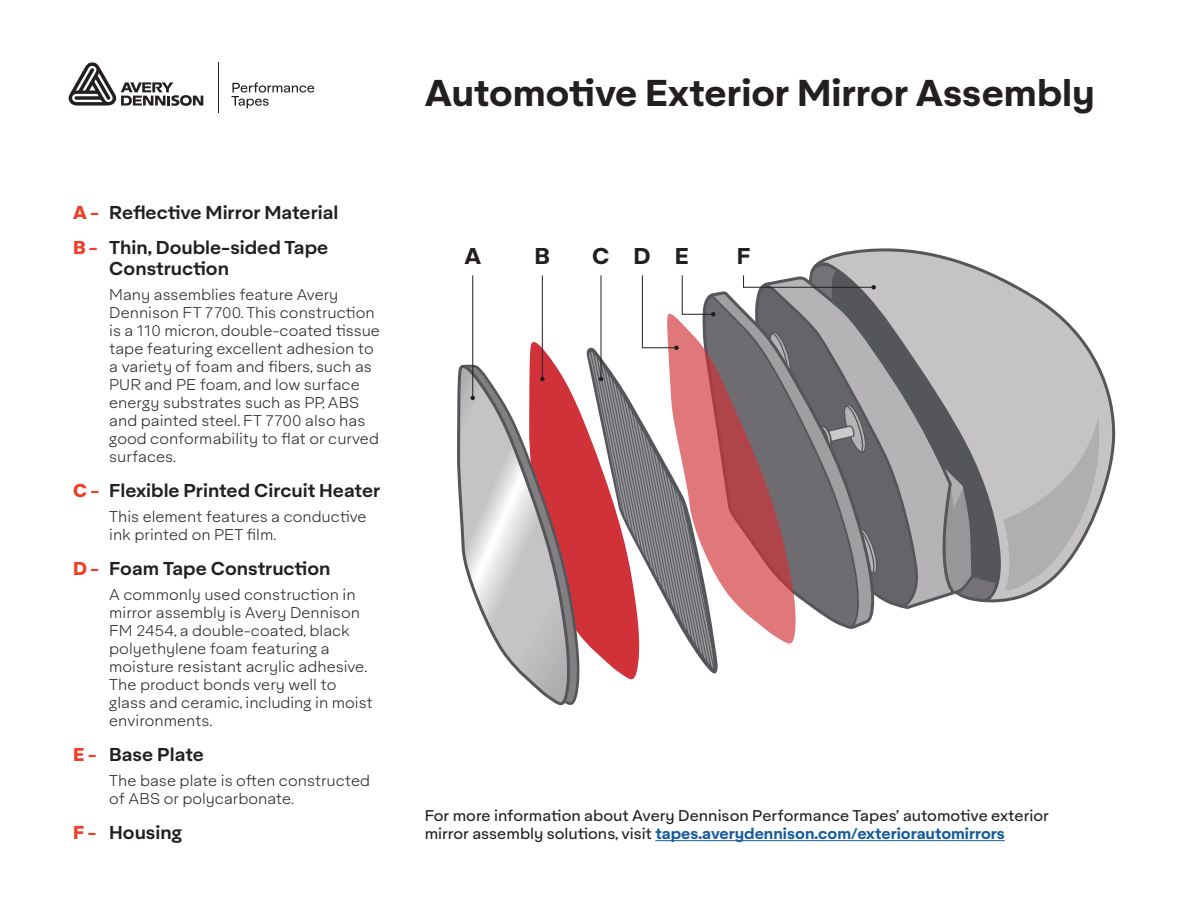
<style>
.page{position:relative;width:1188px;height:918px;background:#fff}
.page>*{position:absolute;margin:0;border:0;box-sizing:border-box;transform-origin:0 0}
.t1{font:700 36px "Aktifo A";color:#231f20}
.t2{font:700 22.05px "Aktifo A";color:#231f20}
.t3{font:600 18px/35.1px "Aktifo A";color:#231f20}
.t4{font:300 15px/18px "Aktifo A";color:#231f20}
.t5{font:15px/18px "Aktifo A";color:#231f20}
.s1{font-weight:800;color:#ef3e27}
.s2{color:#ef3e27}
.s3{font-weight:700;color:#175d9e}
</style>
<div class="page">
<svg style="left:823px;top:248px;width:292px;height:225px;fill:#c6c3c4"></svg>
<svg style="left:818px;top:259px;width:183px;height:159px;background:#c6c3c4"></svg>
<svg style="left:957px;top:418px;width:153px;height:185px;background:#b5b3b5"></svg>
<svg style="left:878px;top:275px;width:79px;height:334px;background:#99989b"></svg>
<hr style="left:655px;top:840px;width:350px;height:1px;background:#175d9e">
<hr style="left:218px;top:62px;width:1px;height:51px;background:#231f20">
<svg style="left:69px;top:62px;width:134px;height:44px"></svg>
<svg style="left:232px;top:82px;width:82px;height:26px"></svg>
<svg style="left:457px;top:262px;width:421px;height:444px"></svg>
<p class="t3" style="left:73px;top:194px;width:267px"><span class="s1">A</span> <span class="s2">-</span> Reflective Mirror Material<br><span class="s1">B</span> <span class="s2">-</span> Thin, Double-sided Tape</p>
<p class="t3" style="left:109px;top:251px;width:121px">Construction</p>
<p class="t4" style="left:109px;top:286px;width:272px">Many assemblies feature Avery<br>Dennison FT 7700. This construction is a 110 micron, double-coated tissue tape featuring excellent adhesion to a variety of foam and fibers, such as<br>PUR and PE foam, and low surface energy substrates such as PP, ABS and painted steel. FT 7700 also has good conformability to flat or curved surfaces.</p>
<p class="t3" style="left:73px;top:473px;width:309px"><span class="s1">C</span> <span class="s2">-</span> Flexible Printed Circuit Heater</p>
<p class="t4" style="left:109px;top:508px;width:259px">This element features a conductive ink printed on PET film.</p>
<p class="t3" style="left:73px;top:551px;width:259px"><span class="s1">D</span> <span class="s2">-</span> Foam Tape Construction</p>
<p class="t4" style="left:109px;top:585px;width:265px">A commonly used construction in mirror assembly is Avery Dennison<br>FM 2454, a double-coated, black polyethylene foam featuring a moisture resistant acrylic adhesive.<br>The product bonds very well to glass and ceramic, including in moist environments.</p>
<p class="t3" style="left:73px;top:736px;width:132px"><span class="s1">E</span> <span class="s2">-</span> Base Plate</p>
<p class="t4" style="left:109px;top:771px;width:262px">The base plate is often constructed of ABS or polycarbonate.</p>
<p class="t3" style="left:73px;top:814px;width:110px"><span class="s1">F</span> <span class="s2">-</span> Housing</p>
<h1 class="t1" style="left:425px;top:68px;width:672px">Automotive Exterior Mirror Assembly</h1>
<h2 class="t2" style="left:464px;top:241px;width:18px">A</h2>
<h2 class="t2" style="left:535px;top:241px;width:17px">B</h2>
<h2 class="t2" style="left:592px;top:241px;width:98px">CDE</h2>
<h2 class="t2" style="left:737px;top:241px;width:15px">F</h2>
<p class="t5" style="left:425px;top:807px;width:626px">For more information about Avery Dennison Performance Tapes’ automotive exterior mirror assembly solutions, visit <span class="s3">tapes.averydennison.com/exteriorautomirrors</span></p>
</div>
